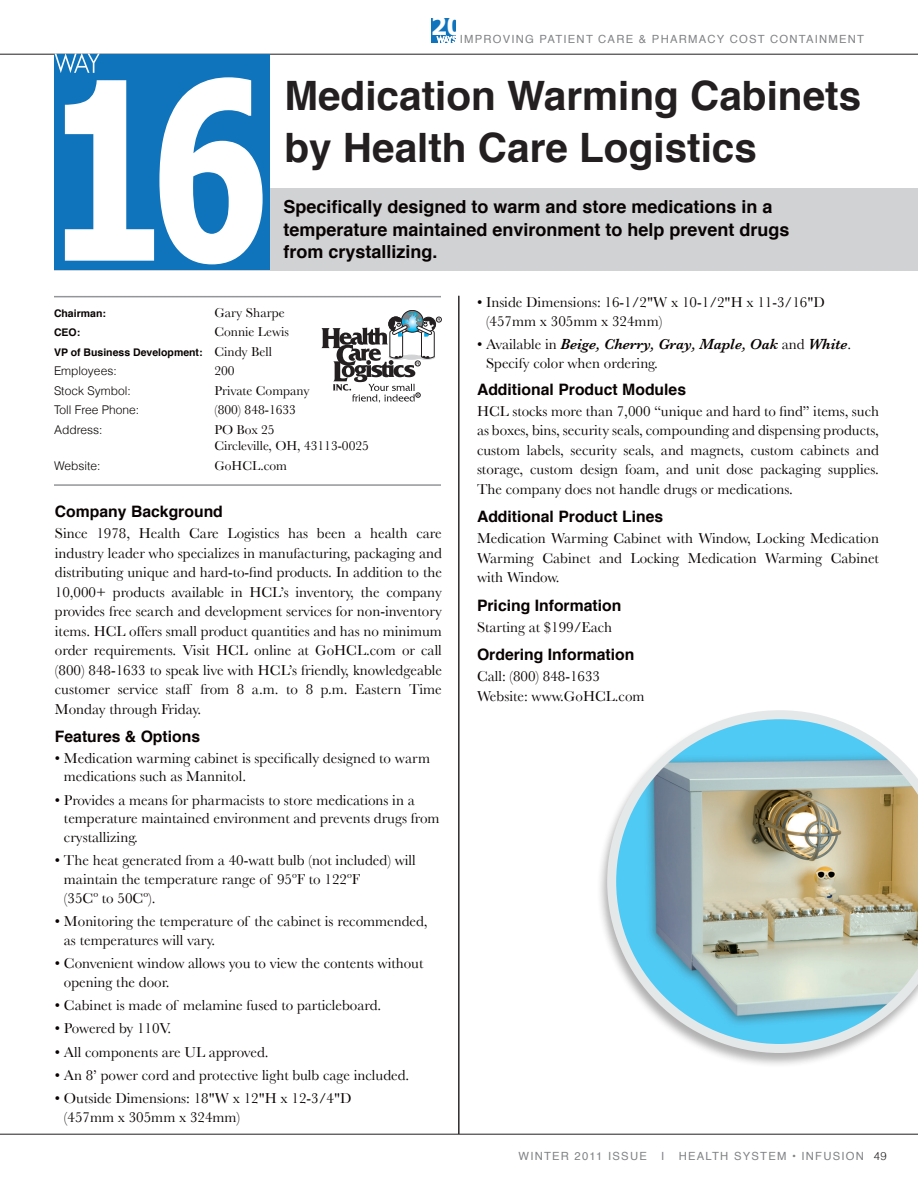
<style>
.page{position:relative;width:918px;height:1188px;background:#fff}
.page>*{position:absolute;margin:0;border:0;box-sizing:border-box;transform-origin:0 0}
.t1{font:700 40.5px/52.5px "Helvetica";color:#231f20}
.t2{font:700 25.2px "Tahoma";color:#fff}
.t3{font:700 18px/22.5px "Helvetica";color:#080302}
.t4{font:700 15.75px "Helvetica";color:#080302}
.t5{font:15px/19.5px "Baskerville";color:#080302}
.t6{font:13.5px/16.5px "Baskerville";color:#080302}
.t7{font:300 12px "Helvetica";color:#080302}
.t8{font:11.25px "Helvetica";letter-spacing:.11em;color:#808285}
.t9{font:700 10.5px "Helvetica";color:#080302}
.s1{font-family:"Sans Serif";font-size:8.85px;color:#fff}
.s2{font-family:"Baskerville";font-weight:400;font-size:13.5px}
.s3{font-weight:600;font-style:italic}
.s4{font-weight:300;color:#231f20}
</style>
<div class="page">
<hr style="left:0;top:1134px;width:918px;height:1px;background:#231f20">
<div style="left:431px;top:18px;width:25px;height:25px;background:#1074bc"></div>
<svg style="left:437px;top:35px;width:19px;height:8px"></svg>
<hr style="left:0;top:54px;width:918px;height:1px;background:#231f20">
<div style="left:55px;top:188px;width:863px;height:82px;background:#d1d2d4"></div>
<hr style="left:54px;top:296px;width:387px;height:1px;background:#939598">
<hr style="left:54px;top:484px;width:387px;height:2px;background:#939598">
<div style="left:54px;top:54px;width:216px;height:216px;background:#1074bc"></div>
<svg style="left:55px;top:53px;width:208px;height:211px"></svg>
<hr style="left:459px;top:296px;width:1px;height:838px;background:#231f20">
<svg style="left:321px;top:310px;width:121px;height:93px"></svg>
<div style="left:596px;top:709px;width:322px;height:359px;background:#231f20;opacity:.35"></div>
<svg style="left:607px;top:710px;width:311px;height:343px;background:#b1c7c3"></svg>
<h2 class="t2" style="left:431px;top:10px;width:34px">20</h2>
<p class="t8" style="left:437px;top:30px;width:429px"><span class="s1">WAYS</span> IMPROVING PATIENT CARE &amp; PHARMACY COST CONTAINMENT</p>
<h1 class="t1" style="left:284px;top:70px;width:578px">Medication Warming Cabinets by Health Care Logistics</h1>
<p class="t3" style="left:284px;top:196px;width:508px">Specifically designed to warm and store medications in a temperature maintained environment to help prevent drugs from crystallizing.</p>
<p class="t9" style="left:54px;top:305px;width:53px">Chairman:</p>
<p class="t6" style="left:215px;top:304px;width:72px">Gary Sharpe</p>
<p class="t9" style="left:54px;top:324px;width:28px">CEO:</p>
<p class="t6" style="left:214px;top:324px;width:76px">Connie Lewis</p>
<p class="t9" style="left:54px;top:344px;width:219px">VP of Business Development: <span class="s2">Cindy Bell</span></p>
<p class="t7" style="left:54px;top:364px;width:64px">Employees:</p>
<p class="t6" style="left:214px;top:363px;width:22px">200</p>
<p class="t7" style="left:54px;top:383px;width:78px">Stock Symbol:</p>
<p class="t6" style="left:215px;top:382px;width:97px">Private Company</p>
<p class="t7" style="left:54px;top:403px;width:87px">Toll Free Phone:</p>
<p class="t6" style="left:214px;top:402px;width:83px">(800) 848-1633</p>
<p class="t7" style="left:54px;top:422px;width:50px">Address:</p>
<p class="t6" style="left:215px;top:421px;width:156px">PO Box 25<br>Circleville, OH, 43113-0025</p>
<p class="t7" style="left:54px;top:458px;width:48px">Website:</p>
<p class="t6" style="left:214px;top:457px;width:74px">GoHCL.com</p>
<p class="t4" style="left:55px;top:499px;width:170px">Company Background</p>
<p class="t5" style="left:55px;top:523px;width:389px;text-align:justify">Since 1978, Health Care Logistics has been a health care industry leader who specializes in manufacturing, packaging and distributing unique and hard-to-find products. In addition to the 10,000+ products available in HCL’s inventory, the company provides free search and development services for non-inventory items. HCL offers small product quantities and has no minimum order requirements. Visit HCL online at GoHCL.com or call (800) 848-1633 to speak live with HCL’s friendly, knowledgeable customer service staff from 8 a.m. to 8 p.m. Eastern Time Monday through Friday.</p>
<p class="t4" style="left:55px;top:724px;width:147px">Features &amp; Options</p>
<p class="t5" style="left:64px;top:748px;width:368px;line-height:18.8px;text-indent:-9px">• Medication warming cabinet is specifically designed to warm medications such as Mannitol.</p>
<p class="t5" style="left:64px;top:790px;width:377px;line-height:18.8px;text-indent:-9px">• Provides a means for pharmacists to store medications in a temperature maintained environment and prevents drugs from crystallizing.</p>
<p class="t5" style="left:64px;top:851px;width:353px;line-height:18.8px;text-indent:-9px">• The heat generated from a 40-watt bulb (not included) will maintain the temperature range of 95ºF to 122ºF<br>(35Cº to 50Cº).</p>
<p class="t5" style="left:64px;top:912px;width:365px;line-height:18.8px;text-indent:-9px">• Monitoring the temperature of the cabinet is recommended, as temperatures will vary.</p>
<p class="t5" style="left:64px;top:954px;width:361px;line-height:18.8px;text-indent:-9px">• Convenient window allows you to view the contents without opening the door.</p>
<p class="t5" style="left:55px;top:995px;width:328px">• Cabinet is made of melamine fused to particleboard.</p>
<p class="t5" style="left:55px;top:1018px;width:118px">• Powered by 110V.</p>
<p class="t5" style="left:55px;top:1042px;width:215px">• All components are UL approved.</p>
<p class="t5" style="left:55px;top:1065px;width:356px">• An 8’ power cord and protective light bulb cage included.</p>
<p class="t5" style="left:64px;top:1089px;width:289px;line-height:18.8px;text-indent:-9px">• Outside Dimensions: 18"W x 12"H x 12-3/4"D (457mm x 305mm x 324mm)</p>
<p class="t5" style="left:486px;top:293px;width:340px;line-height:18.8px;text-indent:-9px">• Inside Dimensions: 16-1/2"W x 10-1/2"H x 11-3/16"D (457mm x 305mm x 324mm)</p>
<p class="t5" style="left:486px;top:335px;width:367px;line-height:18.8px;text-indent:-9px">• Available in <span class="s3">Beige, Cherry, Gray, Maple, Oak</span> and <span class="s3">White</span>.<br>Specify color when ordering.</p>
<p class="t4" style="left:477px;top:377px;width:211px">Additional Product Modules</p>
<p class="t5" style="left:477px;top:401px;width:404px;text-align:justify">HCL stocks more than 7,000 “unique and hard to find” items, such as boxes, bins, security seals, compounding and dispensing products, custom labels, security seals, and magnets, custom cabinets and storage, custom design foam, and unit dose packaging supplies.<br>The company does not handle drugs or medications.</p>
<p class="t4" style="left:477px;top:504px;width:188px">Additional Product Lines</p>
<p class="t5" style="left:477px;top:529px;width:404px;text-align:justify">Medication Warming Cabinet with Window, Locking Medication Warming Cabinet and Locking Medication Warming Cabinet with Window.</p>
<p class="t4" style="left:477px;top:593px;width:146px">Pricing Information</p>
<p class="t5" style="left:477px;top:617px;width:137px">Starting at $199/Each</p>
<p class="t4" style="left:477px;top:642px;width:159px">Ordering Information</p>
<p class="t5" style="left:477px;top:667px;width:169px">Call: (800) 848-1633<br>Website: www.GoHCL.com</p>
<p class="t8" style="left:519px;top:1148px;width:130px">WINTER 2011 ISSUE</p>
<p class="t8" style="left:661px;top:1148px;width:3px">I</p>
<p class="t8" style="left:679px;top:1148px;width:209px">HEALTH SYSTEM • INFUSION <span class="s4">49</span></p>
</div>
